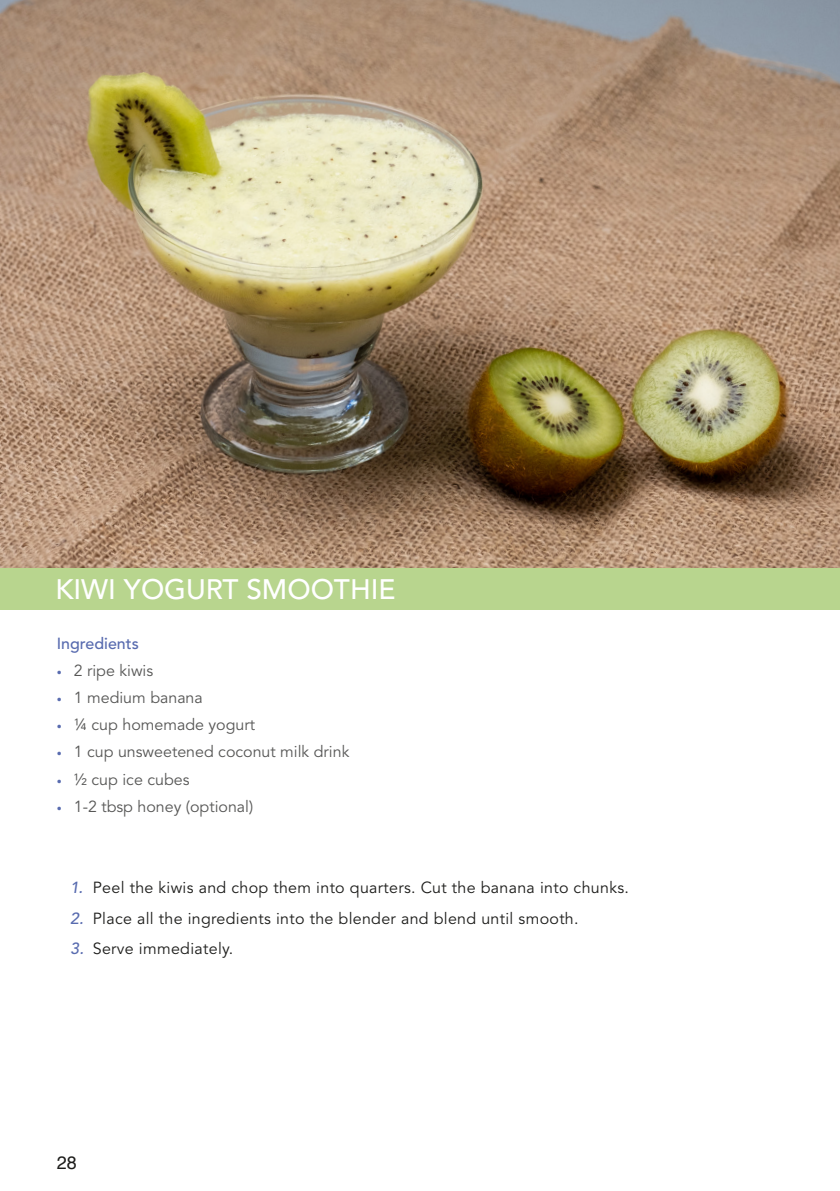
<style>
.page{position:relative;width:840px;height:1191px;background:#fff}
.page>*{position:absolute;margin:0;border:0;box-sizing:border-box;transform-origin:0 0}
.t1{font:500 28px "Avenir LT Std";color:#fff}
.t2{font:18px "Helvetica";color:#1d1d1b}
.t3{font:16px "Avenir LT Std";letter-spacing:.02em;color:#1d1d1b}
.t4{font:16px "Avenir LT Std";color:#575756}
.t5{font:500 16px "Avenir LT Std";color:#586baf}
.s1{font-size:10px;color:#586baf}
.s2{font-weight:500;font-style:italic;color:#586baf}
</style>
<div class="page">
<img style="left:0;top:0;width:839px;height:568px">
<div style="left:0;top:568px;width:839px;height:41px;background:#b8d58e"></div>
<p class="t1" style="left:55px;top:573px;width:342px">KIWI YOGURT SMOOTHIE</p>
<p class="t5" style="left:57px;top:634px;width:84px">Ingredients</p>
<p class="t4" style="left:57px;top:661px;width:98px"><span class="s1">•</span> 2 ripe kiwis</p>
<p class="t4" style="left:57px;top:688px;width:147px"><span class="s1">•</span> 1 medium banana</p>
<p class="t4" style="left:57px;top:715px;width:200px"><span class="s1">•</span> ¼ cup homemade yogurt</p>
<p class="t4" style="left:57px;top:742px;width:294px"><span class="s1">•</span> 1 cup unsweetened coconut milk drink</p>
<p class="t4" style="left:57px;top:770px;width:134px"><span class="s1">•</span> ½ cup ice cubes</p>
<p class="t4" style="left:57px;top:797px;width:198px"><span class="s1">•</span> 1-2 tbsp honey (optional)</p>
<p class="t3" style="left:70px;top:878px;width:560px"><span class="s2">1.</span> Peel the kiwis and chop them into quarters. Cut the banana into chunks.</p>
<p class="t3" style="left:70px;top:909px;width:510px"><span class="s2">2.</span> Place all the ingredients into the blender and blend until smooth.</p>
<p class="t3" style="left:70px;top:939px;width:164px"><span class="s2">3.</span> Serve immediately.</p>
<p class="t2" style="left:57px;top:1148px;width:22px">28</p>
</div>
